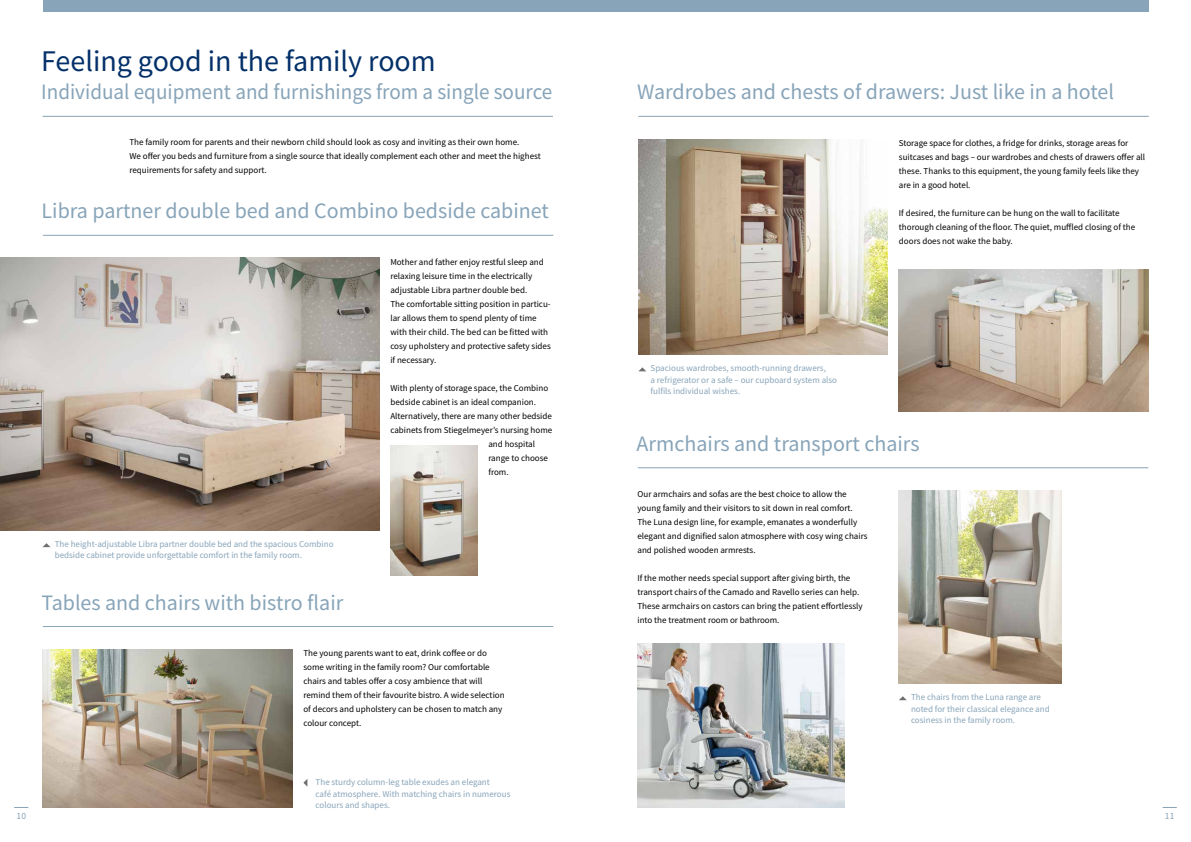
<style>
.page{position:relative;width:1191px;height:842px;background:#fff}
.page>*{position:absolute;margin:0;border:0;box-sizing:border-box;transform-origin:0 0}
.t1{font:30px "Source Sans Pro";color:#033069}
.t2{font:22px "Source Sans Pro";color:#87a4b9}
.t3{font:22px "Source Sans Pro";color:#87a4b9;scale:.96 1}
.t4{font:9.5px "Source Sans Pro";color:#87a4b9}
.t5{font:9px/14px "Source Sans Pro";color:#000}
.t6{font:9px/11.3px "Source Sans Pro";color:#87a4b9}
</style>
<div class="page">
<div style="left:43px;top:0;width:1105px;height:11px;background:#87a4b9"></div>
<svg style="left:1162px;top:807px;width:14px;height:1px"></svg>
<svg style="left:14px;top:807px;width:14px;height:1px"></svg>
<hr style="left:43px;top:116px;width:510px;height:1px;background:#87a4b9">
<hr style="left:43px;top:235px;width:510px;height:1px;background:#87a4b9">
<hr style="left:638px;top:116px;width:510px;height:1px;background:#87a4b9">
<hr style="left:43px;top:626px;width:510px;height:1px;background:#87a4b9">
<hr style="left:638px;top:467px;width:510px;height:1px;background:#87a4b9">
<img style="left:638px;top:139px;width:249px;height:215px">
<img style="left:899px;top:269px;width:249px;height:142px">
<img style="left:638px;top:643px;width:206px;height:164px">
<img style="left:43px;top:649px;width:249px;height:159px">
<img style="left:390px;top:445px;width:87px;height:131px">
<img style="left:898px;top:490px;width:163px;height:193px">
<img style="left:0;top:258px;width:379px;height:272px">
<svg style="left:43px;top:543px;width:7px;height:4px"></svg>
<svg style="left:303px;top:779px;width:4px;height:7px"></svg>
<svg style="left:899px;top:696px;width:7px;height:4px"></svg>
<svg style="left:639px;top:367px;width:7px;height:4px"></svg>
<h1 class="t1" style="left:41px;top:42px;width:396px">Feeling good in the family room</h1>
<h2 class="t3" style="left:41px;top:77px;width:534px">Individual equipment and furnishings from a single source</h2>
<p class="t5" style="left:129px;top:135px;width:413px">The family room for parents and their newborn child should look as cosy and inviting as their own home.<br>We offer you beds and furniture from a single source that ideally complement each other and meet the highest requirements for safety and support.</p>
<h2 class="t2" style="left:42px;top:197px;width:509px">Libra partner double bed and Combino bedside cabinet</h2>
<p class="t6" style="left:55px;top:538px;width:280px">The height-adjustable Libra partner double bed and the spacious Combino bedside cabinet provide unforgettable comfort in the family room.</p>
<h2 class="t2" style="left:42px;top:588px;width:303px">Tables and chairs with bistro flair</h2>
<p class="t5" style="left:390px;top:255px;width:162px">Mother and father enjoy restful sleep and relaxing leisure time in the electrically adjustable Libra partner double bed.<br>The comfortable sitting position in particu&shy;lar allows them to spend plenty of time with their child. The bed can be fitted with cosy upholstery and protective safety sides if necessary.</p>
<p class="t5" style="left:390px;top:381px;width:159px">With plenty of storage space, the Combino</p>
<p class="t5" style="left:390px;top:395px;width:147px">bedside cabinet is an ideal companion.</p>
<p class="t5" style="left:390px;top:409px;width:163px">Alternatively, there are many other bedside</p>
<p class="t5" style="left:390px;top:423px;width:163px">cabinets from Stiegelmeyer’s nursing home</p>
<p class="t5" style="left:488px;top:437px;width:48px">and hospital</p>
<p class="t5" style="left:488px;top:451px;width:61px">range to choose</p>
<p class="t5" style="left:488px;top:465px;width:22px">from.</p>
<p class="t5" style="left:303px;top:646px;width:203px">The young parents want to eat, drink coffee or do some writing in the family room? Our comfortable chairs and tables offer a cosy ambience that will remind them of their favourite bistro. A wide selection of decors and upholstery can be chosen to match any colour concept.</p>
<p class="t6" style="left:315px;top:777px;width:196px">The sturdy column-leg table exudes an elegant<br>café atmosphere. With matching chairs in numerous colours and shapes.</p>
<h2 class="t2" style="left:637px;top:78px;width:478px">Wardrobes and chests of drawers: Just like in a hotel</h2>
<p class="t6" style="left:650px;top:363px;width:188px">Spacious wardrobes, smooth-running drawers,<br>a refrigerator or a safe – our cupboard system also fulfils individual wishes.</p>
<p class="t5" style="left:899px;top:136px;width:248px">Storage space for clothes, a fridge for drinks, storage areas for suitcases and bags – our wardrobes and chests of drawers offer all these. Thanks to this equipment, the young family feels like they are in a good hotel.</p>
<p class="t5" style="left:899px;top:206px;width:238px">If desired, the furniture can be hung on the wall to facilitate thorough cleaning of the floor. The quiet, muffled closing of the doors does not wake the baby.</p>
<h2 class="t2" style="left:636px;top:429px;width:284px">Armchairs and transport chairs</h2>
<p class="t5" style="left:637px;top:487px;width:232px">Our armchairs and sofas are the best choice to allow the young family and their visitors to sit down in real comfort.<br>The Luna design line, for example, emanates a wonderfully elegant and dignified salon atmosphere with cosy wing chairs and polished wooden armrests.</p>
<p class="t5" style="left:637px;top:571px;width:227px">If the mother needs special support after giving birth, the transport chairs of the Camado and Ravello series can help.<br>These armchairs on castors can bring the patient effortlessly into the treatment room or bathroom.</p>
<p class="t6" style="left:911px;top:691px;width:140px">The chairs from the Luna range are noted for their classical elegance and cosiness in the family room.</p>
<p class="t4" style="left:16px;top:810px;width:11px">10</p>
<p class="t4" style="left:1164px;top:810px;width:11px">11</p>
</div>
